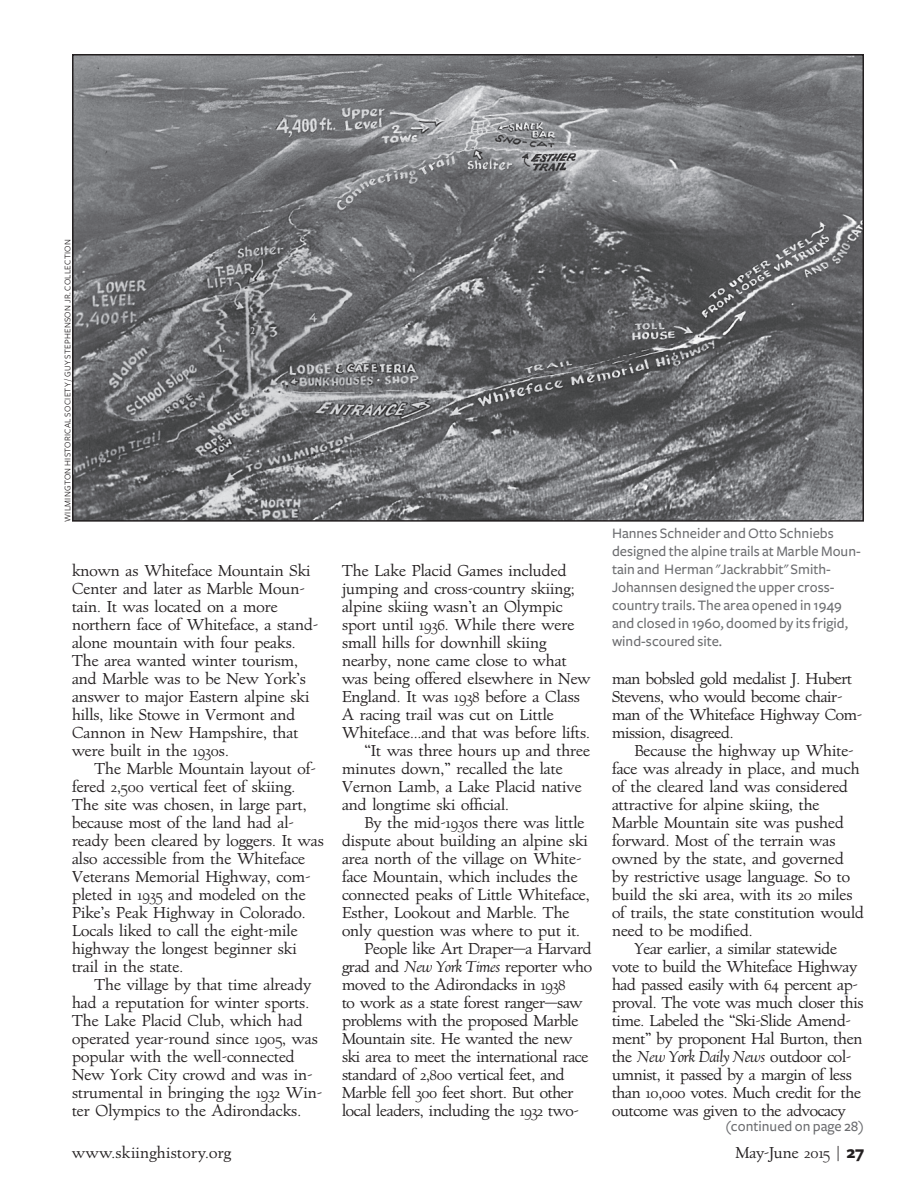
<style>
.page{position:relative;width:918px;height:1188px;background:#fff}
.page>*{position:absolute;margin:0;border:0;box-sizing:border-box;transform-origin:0 0}
.t1{font:15px/18px "Village";color:#231f20}
.t2{font:15px/18px "Village";letter-spacing:-.02em;color:#231f20}
.t3{font:500 15px/18px "Freight Sans";color:#6c6d70}
.t4{font:italic 15px "Village";letter-spacing:-.02em;color:#231f20}
.t5{font:15px "Village";letter-spacing:.02em;color:#231f20}
.t6{font:9px "Freight Sans";letter-spacing:.03em;color:#231f20}
.s1{font-style:italic}
.s2{font-style:normal}
.s3{font-family:"Freight Sans";font-weight:700;font-size:18px}
</style>
<div class="page">
<img style="left:75px;top:57px;width:786px;height:462px">
<div style="left:72px;top:54px;width:792px;height:468px;border:2px solid #231f20"></div>
<p class="t6" style="left:63px;top:522px;width:284px;rotate:-90deg">wilmington historical society / guy stephenson jr. collection</p>
<p class="t1" style="left:72px;top:562px;width:248px">known as Whiteface Mountain Ski<br>Center and later as Marble Moun&shy;tain. It was located on a more northern face of Whiteface, a stand&shy;alone mountain with four peaks.<br>The area wanted winter tourism, and Marble was to be New York’s answer to major Eastern alpine ski hills, like Stowe in Vermont and<br>Cannon in New Hampshire, that were built in the 1930s.</p>
<p class="t1" style="left:72px;top:760px;width:253px;text-indent:22px">The Marble Mountain layout of&shy;fered 2,500 vertical feet of skiing.<br>The site was chosen, in large part, because most of the land had al&shy;ready been cleared by loggers. It was also accessible from the Whiteface<br>Veterans Memorial Highway, com&shy;pleted in 1935 and modeled on the<br>Pike’s Peak Highway in Colorado.<br>Locals liked to call the eight-mile highway the longest beginner ski trail in the state.</p>
<p class="t1" style="left:72px;top:976px;width:252px;text-indent:22px">The village by that time already had a reputation for winter sports.<br>The Lake Placid Club, which had operated year-round since 1905, was popular with the well-connected New York City crowd and was in&shy;strumental in bringing the 1932 Win&shy;ter Olympics to the Adirondacks.</p>
<p class="t1" style="left:342px;top:562px;width:226px">The Lake Placid Games included</p>
<p class="t1" style="left:342px;top:580px;width:234px">jumping and cross-country skiing;</p>
<p class="t1" style="left:342px;top:598px;width:222px">alpine skiing wasn’t an Olympic</p>
<p class="t1" style="left:342px;top:616px;width:234px">sport until 1936. While there were</p>
<p class="t1" style="left:342px;top:634px;width:206px">small hills for downhill skiing</p>
<p class="t1" style="left:342px;top:652px;width:226px">nearby, none came close to what</p>
<p class="t1" style="left:342px;top:670px;width:250px">was being offered elsewhere in New</p>
<p class="t1" style="left:342px;top:688px;width:239px">England. It was 1938 before a Class</p>
<p class="t1" style="left:342px;top:706px;width:213px">A racing trail was cut on Little</p>
<p class="t1" style="left:342px;top:724px;width:250px">Whiteface…and that was before lifts.</p>
<p class="t1" style="left:364px;top:742px;width:227px">“It was three hours up and three</p>
<p class="t1" style="left:342px;top:760px;width:222px">minutes down,” recalled the late</p>
<p class="t1" style="left:342px;top:778px;width:241px">Vernon Lamb, a Lake Placid native</p>
<p class="t1" style="left:342px;top:796px;width:169px">and longtime ski official.</p>
<p class="t1" style="left:364px;top:814px;width:222px">By the mid-1930s there was little</p>
<p class="t1" style="left:342px;top:832px;width:247px">dispute about building an alpine ski</p>
<p class="t1" style="left:342px;top:850px;width:241px">area north of the village on White-</p>
<p class="t1" style="left:342px;top:868px;width:237px">face Mountain, which includes the</p>
<p class="t1" style="left:342px;top:886px;width:249px">connected peaks of Little Whiteface,</p>
<p class="t1" style="left:342px;top:904px;width:229px">Esther, Lookout and Marble. The</p>
<p class="t1" style="left:342px;top:922px;width:240px">only question was where to put it.</p>
<p class="t2" style="left:364px;top:940px;width:229px">People like Art Draper—a Harvard</p>
<p class="t2" style="left:342px;top:958px;width:252px">grad and <span class="s1">New York Times</span> reporter who</p>
<p class="t2" style="left:342px;top:976px;width:225px">moved to the Adirondacks in 1938</p>
<p class="t2" style="left:342px;top:994px;width:242px">to work as a state forest ranger—saw</p>
<p class="t2" style="left:342px;top:1012px;width:238px">problems with the proposed Marble</p>
<p class="t2" style="left:342px;top:1030px;width:232px">Mountain site. He wanted the new</p>
<p class="t2" style="left:342px;top:1048px;width:248px">ski area to meet the international race</p>
<p class="t2" style="left:342px;top:1066px;width:224px">standard of 2,800 vertical feet, and</p>
<p class="t2" style="left:342px;top:1084px;width:233px">Marble fell 300 feet short. But other</p>
<p class="t2" style="left:342px;top:1102px;width:238px">local leaders, including the 1932 two-</p>
<p class="t3" style="left:612px;top:525px;width:250px">Hannes Schneider and Otto Schniebs designed the alpine trails at Marble Moun&shy;tain and Herman "Jackrabbit" Smith-Johannsen designed the upper cross&shy;country trails. The area opened in 1949 and closed in 1960, doomed by its frigid, wind-scoured site.</p>
<p class="t2" style="left:612px;top:670px;width:252px">man bobsled gold medalist J. Hubert<br>Stevens, who would become chair&shy;man of the Whiteface Highway Com&shy;mission, disagreed.</p>
<p class="t1" style="left:634px;top:742px;width:221px">Because the highway up White-</p>
<p class="t1" style="left:612px;top:760px;width:249px">face was already in place, and much</p>
<p class="t1" style="left:612px;top:778px;width:238px">of the cleared land was considered</p>
<p class="t1" style="left:612px;top:796px;width:209px">attractive for alpine skiing, the</p>
<p class="t1" style="left:612px;top:814px;width:233px">Marble Mountain site was pushed</p>
<p class="t1" style="left:612px;top:832px;width:225px">forward. Most of the terrain was</p>
<p class="t1" style="left:612px;top:850px;width:233px">owned by the state, and governed</p>
<p class="t1" style="left:612px;top:868px;width:240px">by restrictive usage language. So to</p>
<p class="t1" style="left:612px;top:886px;width:242px">build the ski area, with its 20 miles</p>
<p class="t1" style="left:612px;top:904px;width:254px">of trails, the state constitution would</p>
<p class="t1" style="left:612px;top:922px;width:142px">need to be modified.</p>
<p class="t2" style="left:634px;top:940px;width:204px">Year earlier, a similar statewide</p>
<p class="t2" style="left:612px;top:958px;width:247px">vote to build the Whiteface Highway</p>
<p class="t2" style="left:612px;top:976px;width:247px">had passed easily with 64 percent ap-</p>
<p class="t2" style="left:612px;top:994px;width:253px">proval. The vote was much closer this</p>
<p class="t2" style="left:612px;top:1012px;width:240px">time. Labeled the “Ski-Slide Amend-</p>
<p class="t2" style="left:612px;top:1030px;width:252px">ment” by proponent Hal Burton, then</p>
<p class="t4" style="left:612px;top:1047px;width:241px"><span class="s2">the</span> New York Daily News <span class="s2">outdoor col-</span></p>
<p class="t2" style="left:612px;top:1066px;width:241px">umnist, it passed by a margin of less</p>
<p class="t2" style="left:612px;top:1084px;width:251px">than 10,000 votes. Much credit for the</p>
<p class="t2" style="left:612px;top:1102px;width:235px">outcome was given to the advocacy</p>
<p class="t3" style="left:726px;top:1117px;width:140px">(continued on page 28)</p>
<p class="t5" style="left:72px;top:1143px;width:161px">www.skiinghistory.org</p>
<p class="t1" style="left:736px;top:1144px;width:130px">May-June 2015 | <span class="s3">27</span></p>
</div>
